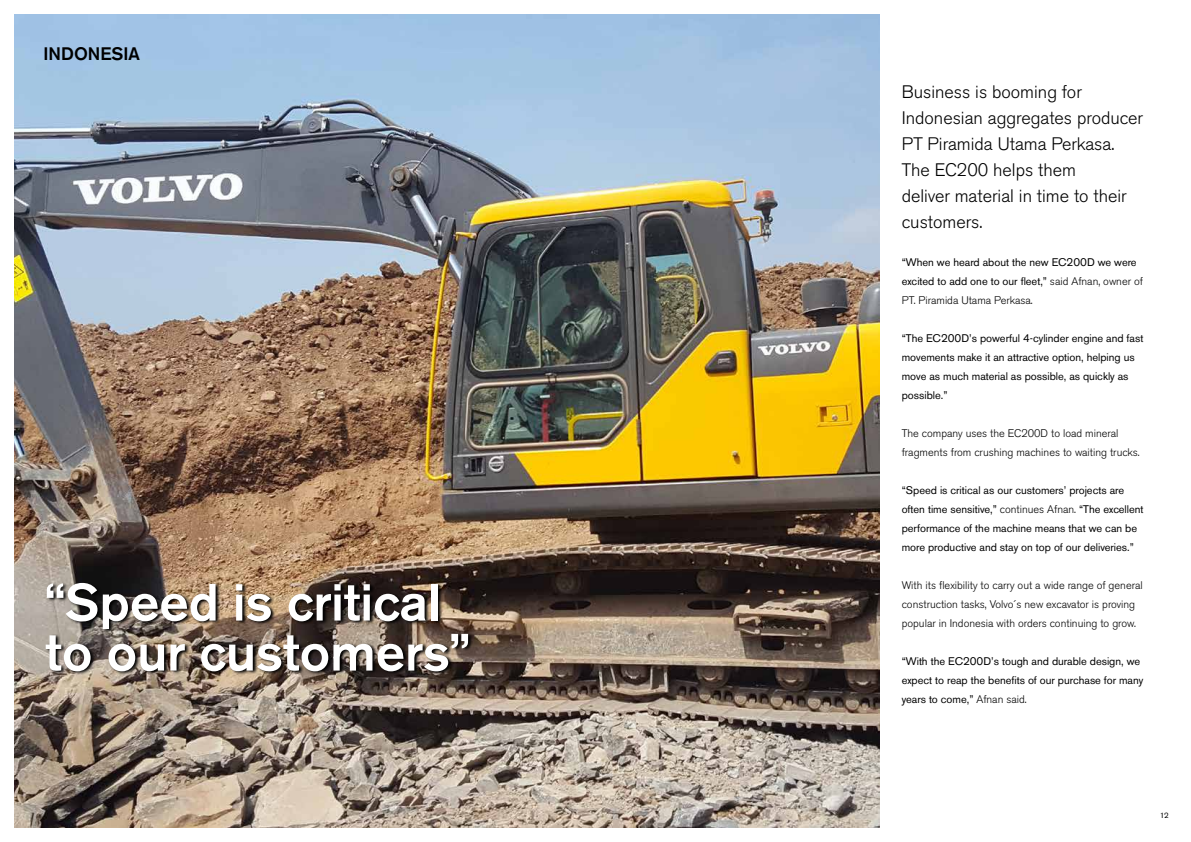
<style>
.page{position:relative;width:1191px;height:842px;background:#fff}
.page>*{position:absolute;margin:0;border:0;box-sizing:border-box;transform-origin:0 0}
.t1{font:500 52px/50px "Volvo Sans Pro";color:#fff}
.t2{font:300 18px/26px "Volvo Sans Pro";color:#000}
.t3{font:500 18px "Volvo Sans Pro";color:#000}
.t4{font:11px/19px "Volvo Sans Pro";color:#000}
.t5{font:300 11px/19px "Volvo Sans Pro";color:#000}
.t6{font:7.5px "Volvo Sans Pro";color:#000}
.s1{font-weight:300}
</style>
<div class="page">
<img style="left:14px;top:14px;width:865px;height:814px">
<svg style="left:45px;top:582px;width:428px;height:93px;background:#574a40"></svg>
<h2 class="t3" style="left:43px;top:43px;width:98px">INDONESIA</h2>
<h1 class="t1" style="left:45px;top:577px;width:425px">“Speed is critical to our customers”</h1>
<h2 class="t2" style="left:901px;top:79px;width:243px">Business is booming for<br>Indonesian aggregates producer<br>PT Piramida Utama Perkasa.<br>The EC200 helps them<br>deliver material in time to their customers.</h2>
<p class="t4" style="left:901px;top:253px;width:243px">“When we heard about the new EC200D we were excited to add one to our fleet,” <span class="s1">said Afnan, owner of<br>PT. Piramida Utama Perkasa.</span></p>
<p class="t4" style="left:901px;top:329px;width:243px">“The EC200D’s powerful 4-cylinder engine and fast movements make it an attractive option, helping us move as much material as possible, as quickly as possible.”</p>
<p class="t5" style="left:901px;top:424px;width:239px">The company uses the EC200D to load mineral fragments from crushing machines to waiting trucks.</p>
<p class="t4" style="left:901px;top:481px;width:243px">“Speed is critical as our customers’ projects are often time sensitive,” <span class="s1">continues Afnan.</span> “The excellent performance of the machine means that we can be more productive and stay on top of our deliveries.”</p>
<p class="t5" style="left:901px;top:576px;width:242px">With its flexibility to carry out a wide range of general construction tasks, Volvo´s new excavator is proving popular in Indonesia with orders continuing to grow.</p>
<p class="t4" style="left:901px;top:652px;width:243px">“With the EC200D’s tough and durable design, we expect to reap the benefits of our purchase for many years to come,” <span class="s1">Afnan said.</span></p>
<p class="t6" style="left:1160px;top:810px;width:10px">12</p>
</div>
